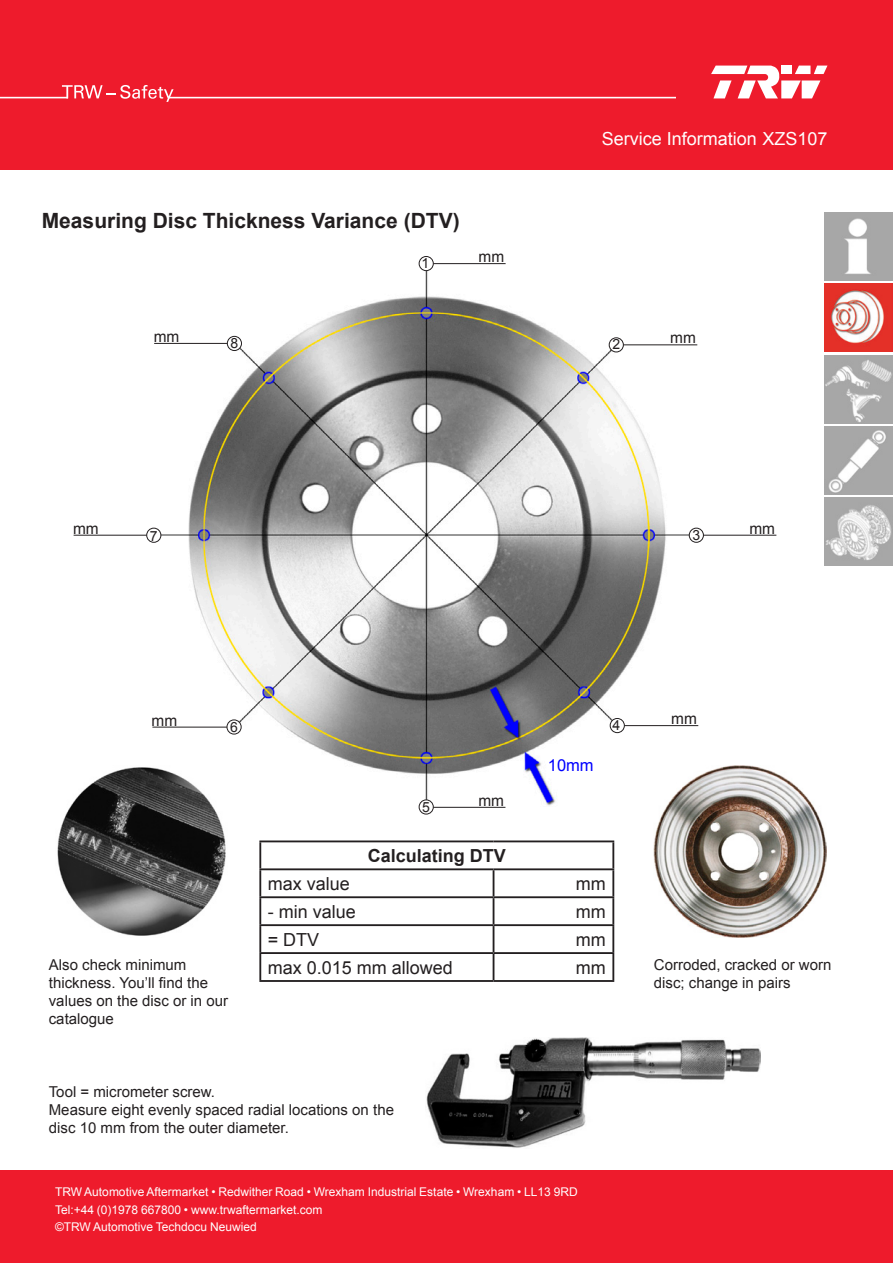
<style>
.page{position:relative;width:893px;height:1263px;background:#ee1b2c}
.page>*{position:absolute;margin:0;border:0;box-sizing:border-box;transform-origin:0 0}
.t1{font:700 21px "Arial";color:#231f20}
.t2{font:18px "Arial";color:#231f20}
.t3{font:18px "Arial";color:#fff}
.t4{font:700 18px "Arial";color:#231f20}
.t5{font:16.5px "Arial";color:#00f}
.t6{font:15.45px "Arial";color:#231f20}
.t7{font:15px/18px "Arial";color:#231f20}
.t8{font:13.95px "Arial";color:#231f20}
.Body_copy{font:12px "Arial";color:#fff}
</style>
<div class="page">
<div style="left:0;top:171px;width:893px;height:999px;background:#fff"></div>
<svg style="left:62px;top:85px;width:112px;height:17px"></svg>
<hr style="left:0;top:97px;width:68px;height:1px;background:#fff">
<hr style="left:168px;top:97px;width:507px;height:1px;background:#fff">
<svg style="left:711px;top:66px;width:116px;height:32px"></svg>
<img style="left:825px;top:213px;width:68px;height:68px">
<img style="left:825px;top:284px;width:68px;height:68px">
<img style="left:825px;top:355px;width:68px;height:68px">
<img style="left:825px;top:426px;width:68px;height:68px">
<img style="left:825px;top:497px;width:68px;height:68px">
<img style="left:154px;top:265px;width:541px;height:541px">
<hr style="left:426px;top:263px;width:80px;height:1px;background:#231f20">
<hr style="left:618px;top:344px;width:79px;height:1px;background:#231f20">
<hr style="left:697px;top:535px;width:79px;height:1px;background:#231f20">
<hr style="left:619px;top:725px;width:79px;height:1px;background:#231f20">
<hr style="left:426px;top:807px;width:79px;height:1px;background:#231f20">
<hr style="left:152px;top:727px;width:80px;height:1px;background:#231f20">
<hr style="left:74px;top:535px;width:79px;height:1px;background:#231f20">
<hr style="left:154px;top:343px;width:80px;height:1px;background:#231f20">
<div style="left:419px;top:256px;width:14px;height:15px;background:#fff;border-radius:50%"></div>
<div style="left:419px;top:256px;width:15px;height:15px;border:1px solid #231f20;border-radius:50%"></div>
<div style="left:609px;top:338px;width:14px;height:14px;background:#fff;border-radius:50%"></div>
<div style="left:609px;top:337px;width:15px;height:15px;border:1px solid #231f20;border-radius:50%"></div>
<div style="left:689px;top:528px;width:14px;height:14px;background:#fff;border-radius:50%"></div>
<div style="left:689px;top:528px;width:15px;height:15px;border:1px solid #231f20;border-radius:50%"></div>
<div style="left:610px;top:718px;width:14px;height:15px;background:#fff;border-radius:50%"></div>
<div style="left:610px;top:718px;width:15px;height:15px;border:1px solid #231f20;border-radius:50%"></div>
<div style="left:419px;top:800px;width:14px;height:14px;background:#fff;border-radius:50%"></div>
<div style="left:419px;top:799px;width:15px;height:15px;border:1px solid #231f20;border-radius:50%"></div>
<div style="left:227px;top:720px;width:14px;height:14px;background:#fff;border-radius:50%"></div>
<div style="left:227px;top:719px;width:15px;height:15px;border:1px solid #231f20;border-radius:50%"></div>
<div style="left:147px;top:528px;width:14px;height:14px;background:#fff;border-radius:50%"></div>
<div style="left:146px;top:528px;width:15px;height:15px;border:1px solid #231f20;border-radius:50%"></div>
<div style="left:227px;top:336px;width:14px;height:14px;background:#fff;border-radius:50%"></div>
<div style="left:227px;top:336px;width:15px;height:15px;border:1px solid #231f20;border-radius:50%"></div>
<img style="left:426px;top:1037px;width:334px;height:111px">
<img style="left:57px;top:765px;width:170px;height:171px">
<img style="left:654px;top:765px;width:172px;height:172px">
<hr style="left:259px;top:840px;width:235px;height:2px;background:#231f20">
<hr style="left:259px;top:842px;width:2px;height:26px;background:#231f20">
<hr style="left:494px;top:840px;width:120px;height:2px;background:#231f20">
<hr style="left:612px;top:842px;width:2px;height:26px;background:#231f20">
<hr style="left:259px;top:868px;width:235px;height:2px;background:#231f20">
<hr style="left:259px;top:870px;width:2px;height:26px;background:#231f20">
<hr style="left:494px;top:868px;width:120px;height:2px;background:#231f20">
<hr style="left:612px;top:870px;width:2px;height:26px;background:#231f20">
<hr style="left:259px;top:896px;width:235px;height:2px;background:#231f20">
<hr style="left:259px;top:898px;width:2px;height:26px;background:#231f20">
<hr style="left:494px;top:896px;width:120px;height:2px;background:#231f20">
<hr style="left:612px;top:898px;width:2px;height:26px;background:#231f20">
<hr style="left:259px;top:924px;width:235px;height:2px;background:#231f20">
<hr style="left:259px;top:926px;width:2px;height:26px;background:#231f20">
<hr style="left:494px;top:924px;width:120px;height:2px;background:#231f20">
<hr style="left:612px;top:926px;width:2px;height:26px;background:#231f20">
<hr style="left:259px;top:952px;width:235px;height:2px;background:#231f20">
<hr style="left:259px;top:954px;width:2px;height:26px;background:#231f20">
<hr style="left:494px;top:952px;width:120px;height:2px;background:#231f20">
<svg style="left:493px;top:870px;width:1px;height:110px"></svg>
<hr style="left:612px;top:954px;width:2px;height:26px;background:#231f20">
<hr style="left:259px;top:980px;width:235px;height:2px;background:#231f20">
<hr style="left:494px;top:980px;width:120px;height:2px;background:#231f20">
<p class="t3" style="left:602px;top:127px;width:227px">Service Information XZS107</p>
<p class="t1" style="left:42px;top:206px;width:419px">Measuring Disc Thickness Variance (DTV)</p>
<p class="t8" style="left:422px;top:254px;width:9px">1</p>
<p class="t6" style="left:479px;top:247px;width:27px">mm</p>
<p class="t6" style="left:154px;top:326px;width:27px">mm</p>
<p class="t8" style="left:231px;top:334px;width:9px">8</p>
<p class="t8" style="left:612px;top:335px;width:9px">2</p>
<p class="t6" style="left:670px;top:328px;width:27px">mm</p>
<p class="t6" style="left:73px;top:518px;width:27px">mm</p>
<p class="t8" style="left:150px;top:526px;width:9px">7</p>
<p class="t6" style="left:152px;top:710px;width:27px">mm</p>
<p class="t8" style="left:230px;top:718px;width:9px">6</p>
<p class="t8" style="left:692px;top:526px;width:9px">3</p>
<p class="t6" style="left:749px;top:518px;width:27px">mm</p>
<p class="t8" style="left:422px;top:798px;width:9px">5</p>
<p class="t6" style="left:478px;top:790px;width:27px">mm</p>
<p class="t4" style="left:368px;top:844px;width:140px">Calculating DTV</p>
<p class="t5" style="left:548px;top:754px;width:47px">10mm</p>
<p class="t8" style="left:613px;top:716px;width:9px">4</p>
<p class="t6" style="left:671px;top:708px;width:27px">mm</p>
<p class="t2" style="left:268px;top:872px;width:84px">max value</p>
<p class="t2" style="left:576px;top:872px;width:31px">mm</p>
<p class="t2" style="left:268px;top:900px;width:90px">- min value</p>
<p class="t2" style="left:576px;top:900px;width:31px">mm</p>
<p class="t2" style="left:268px;top:927px;width:53px">= DTV</p>
<p class="t2" style="left:576px;top:927px;width:31px">mm</p>
<p class="t2" style="left:268px;top:955px;width:187px">max 0.015 mm allowed</p>
<p class="t2" style="left:576px;top:955px;width:31px">mm</p>
<p class="t7" style="left:49px;top:956px;width:181px">Also check minimum thickness. You’ll find the values on the disc or in our catalogue</p>
<p class="t7" style="left:654px;top:956px;width:179px">Corroded, cracked or worn disc; change in pairs</p>
<p class="t7" style="left:49px;top:1083px;width:168px">Tool = micrometer screw.</p>
<p class="t7" style="left:49px;top:1101px;width:347px">Measure eight evenly spaced radial locations on the disc 10 mm from the outer diameter.</p>
<p class="Body_copy" style="left:55px;top:1184px;width:524px">TRW Automotive Aftermarket • Redwither Road • Wrexham Industrial Estate • Wrexham • LL13 9RD</p>
<p class="Body_copy" style="left:55px;top:1201px;width:269px">Tel:+44 (0)1978 667800 • www.trwaftermarket.com</p>
<p class="Body_copy" style="left:55px;top:1219px;width:203px">©TRW Automotive Techdocu Neuwied</p>
</div>
